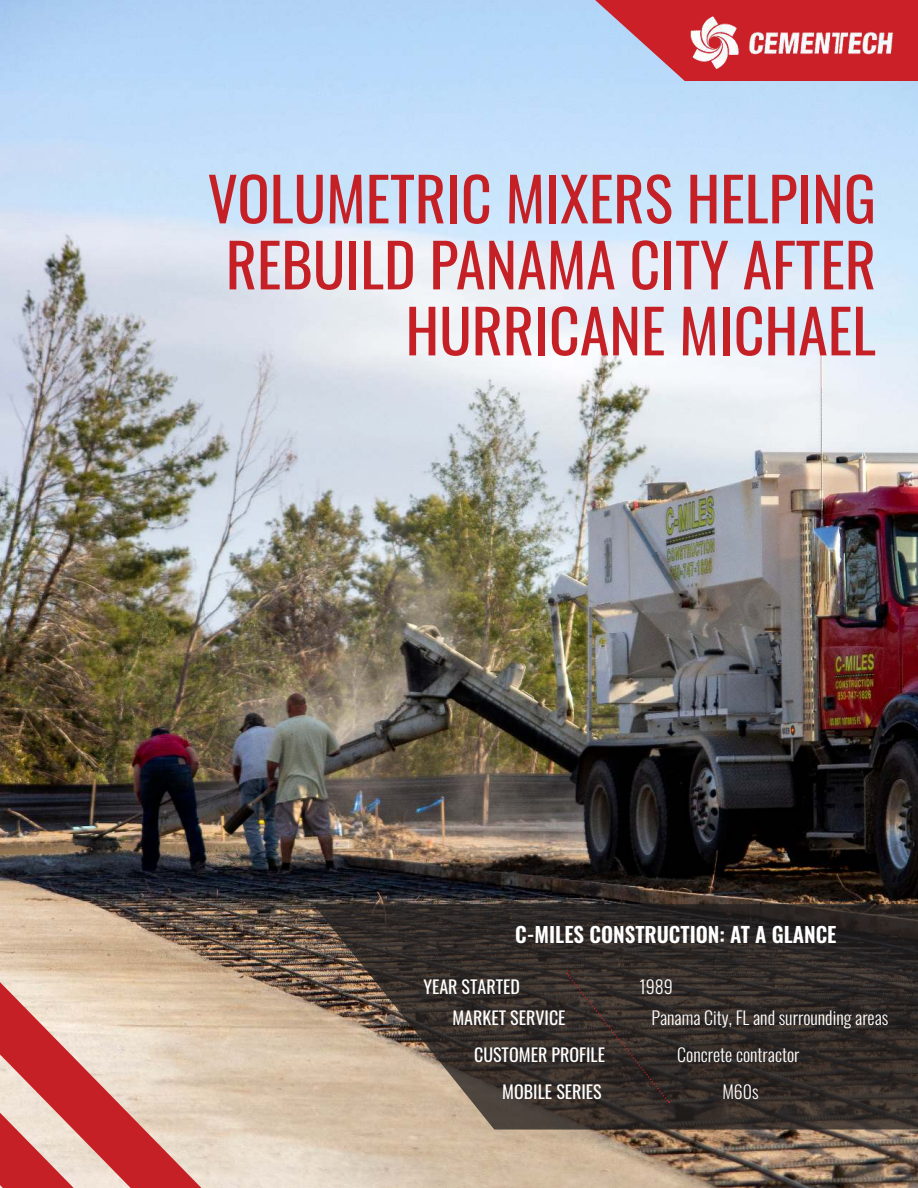
<style>
.page{position:relative;width:918px;height:1188px;background:#fff}
.page>*{position:absolute;margin:0;border:0;box-sizing:border-box;transform-origin:0 0}
.t1{font:60px/66px "Oswald";color:#c52026;text-align:right}
.t2{font:600 21px "Oswald";color:#fff}
.t3{font:300 18px "Oswald";color:#fff}
.t4{font:18px "Oswald";color:#fff}
</style>
<div class="page">
<img style="left:0;top:0;width:918px;height:1188px">
<svg style="left:0;top:982px;width:201px;height:206px;background:#dc978d"></svg>
<svg style="left:313px;top:904px;width:605px;height:226px;background:#473e38"></svg>
<svg style="left:566px;top:973px;width:104px;height:130px;background:#352d29"></svg>
<svg style="left:595px;top:0;width:323px;height:81px;background:#c45e6e"></svg>
<img style="left:677px;top:6px;width:226px;height:68px">
<p class="t1" style="left:208px;top:172px;width:670px">VOLUMETRIC MIXERS HELPING<br>REBUILD PANAMA CITY AFTER<br>HURRICANE MICHAEL</p>
<p class="t2" style="left:515px;top:924px;width:323px">C-MILES CONSTRUCTION: AT A GLANCE</p>
<p class="t4" style="left:423px;top:980px;width:98px">YEAR STARTED</p>
<p class="t3" style="left:639px;top:979px;width:35px">1989</p>
<p class="t4" style="left:452px;top:1011px;width:115px">MARKET SERVICE</p>
<p class="t3" style="left:652px;top:1011px;width:238px">Panama City, FL and surrounding areas</p>
<p class="t4" style="left:474px;top:1047px;width:133px">CUSTOMER PROFILE</p>
<p class="t3" style="left:677px;top:1047px;width:124px">Concrete contractor</p>
<p class="t4" style="left:502px;top:1084px;width:101px">MOBILE SERIES</p>
<p class="t3" style="left:722px;top:1084px;width:38px">M60s</p>
</div>
